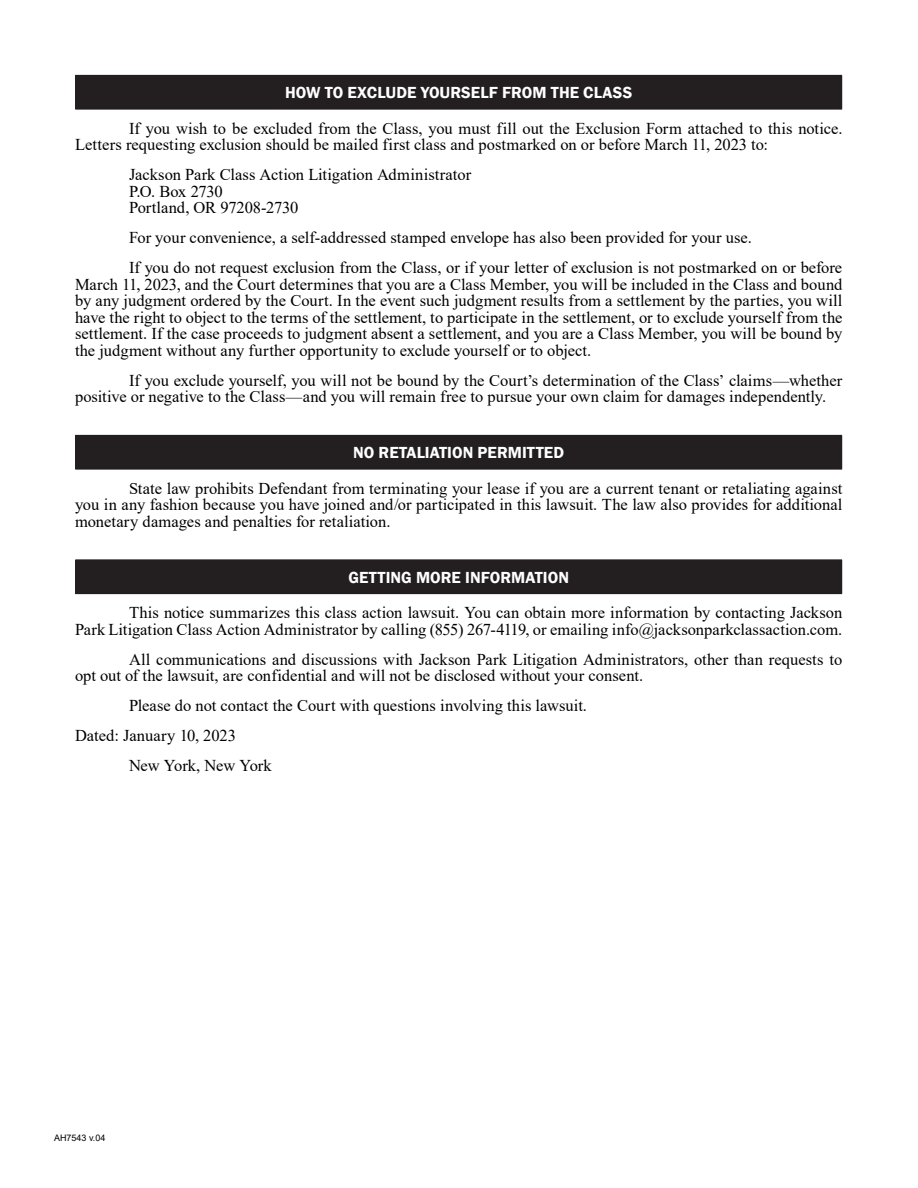
<style>
.page{position:relative;width:918px;height:1188px;background:#fff}
.page>*{position:absolute;margin:0;border:0;box-sizing:border-box;transform-origin:0 0}
.First_Page_Header{font:16.5px/16.5px "Times New Roman";color:#000}
.t1{font:600 16.5px "Franklin Gothic";letter-spacing:.005em;color:#fff}
.t2{font:9px "Arial";color:#000}
</style>
<div class="page">
<div style="left:76px;top:75px;width:766px;height:34px;background:#231f20"></div>
<hr style="left:75px;top:75px;width:767px;height:1px;background:#231f20">
<hr style="left:75px;top:76px;width:1px;height:33px;background:#231f20">
<hr style="left:75px;top:109px;width:767px;height:1px;background:#231f20">
<div style="left:76px;top:435px;width:766px;height:34px;background:#231f20"></div>
<hr style="left:75px;top:435px;width:767px;height:1px;background:#231f20">
<hr style="left:75px;top:436px;width:1px;height:33px;background:#231f20">
<hr style="left:75px;top:469px;width:767px;height:1px;background:#231f20">
<div style="left:76px;top:560px;width:766px;height:34px;background:#231f20"></div>
<hr style="left:75px;top:560px;width:1px;height:33px;background:#231f20">
<hr style="left:75px;top:593px;width:767px;height:1px;background:#231f20">
<h1 class="t1" style="left:285px;top:82px;width:349px">HOW TO EXCLUDE YOURSELF FROM THE CLASS</h1>
<p class="First_Page_Header" style="left:75px;top:119px;width:769px;text-indent:54px">If you wish to be excluded from the Class, you must fill out the Exclusion Form attached to this notice.<br>Letters requesting exclusion should be mailed first class and postmarked on or before March 11, 2023 to:</p>
<p class="First_Page_Header" style="left:129px;top:166px;width:344px">Jackson Park Class Action Litigation Administrator</p>
<p class="First_Page_Header" style="left:129px;top:182px;width:95px">P.O. Box 2730</p>
<p class="First_Page_Header" style="left:129px;top:199px;width:171px">Portland, OR 97208-2730</p>
<p class="First_Page_Header" style="left:129px;top:229px;width:624px">For your convenience, a self-addressed stamped envelope has also been provided for your use.</p>
<p class="First_Page_Header" style="left:75px;top:259px;width:769px;text-align:justify;text-indent:54px">If you do not request exclusion from the Class, or if your letter of exclusion is not postmarked on or before March 11, 2023, and the Court determines that you are a Class Member, you will be included in the Class and bound by any judgment ordered by the Court. In the event such judgment results from a settlement by the parties, you will have the right to object to the terms of the settlement, to participate in the settlement, or to exclude yourself from the settlement. If the case proceeds to judgment absent a settlement, and you are a Class Member, you will be bound by the judgment without any further opportunity to exclude yourself or to object.</p>
<p class="First_Page_Header" style="left:75px;top:371px;width:769px;text-indent:54px">If you exclude yourself, you will not be bound by the Court’s determination of the Class’ claims—whether positive or negative to the Class—and you will remain free to pursue your own claim for damages independently.</p>
<h1 class="t1" style="left:353px;top:442px;width:212px">NO RETALIATION PERMITTED</h1>
<p class="First_Page_Header" style="left:75px;top:479px;width:769px;text-align:justify;text-indent:54px">State law prohibits Defendant from terminating your lease if you are a current tenant or retaliating against you in any fashion because you have joined and/or participated in this lawsuit. The law also provides for additional monetary damages and penalties for retaliation.</p>
<h1 class="t1" style="left:348px;top:567px;width:222px">GETTING MORE INFORMATION</h1>
<p class="First_Page_Header" style="left:75px;top:604px;width:769px;text-align:right">This notice summarizes this class action lawsuit. You can obtain more information by contacting Jackson<br>Park Litigation Class Action Administrator by calling (855) 267-4119, or emailing info@jacksonparkclassaction.com.</p>
<p class="First_Page_Header" style="left:75px;top:650px;width:769px;text-indent:54px">All communications and discussions with Jackson Park Litigation Administrators, other than requests to opt out of the lawsuit, are confidential and will not be disclosed without your consent.</p>
<p class="First_Page_Header" style="left:129px;top:697px;width:460px">Please do not contact the Court with questions involving this lawsuit.</p>
<p class="First_Page_Header" style="left:75px;top:727px;width:162px">Dated: January 10, 2023</p>
<p class="First_Page_Header" style="left:129px;top:757px;width:144px">New York, New York</p>
<p class="t2" style="left:54px;top:1131px;width:53px">AH7543 v.04</p>
</div>
